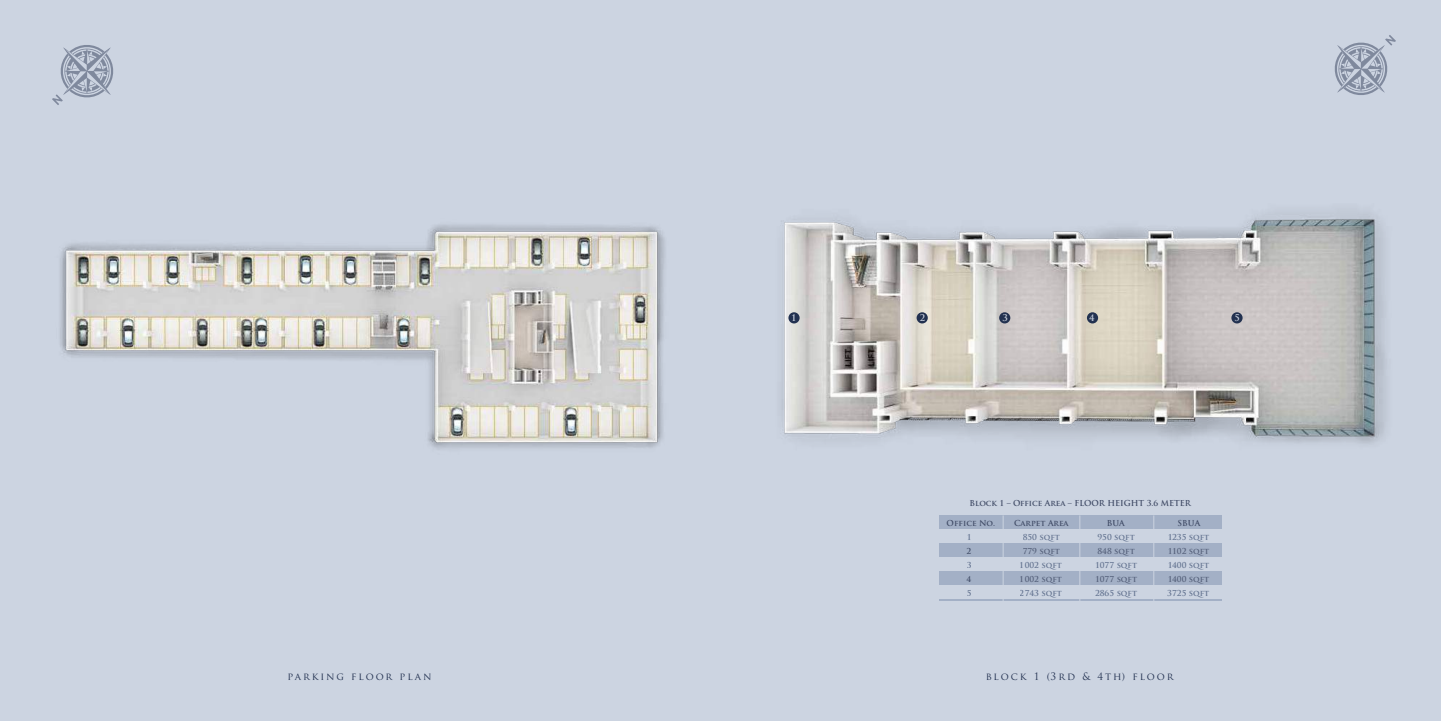
<style>
.page{position:relative;width:1441px;height:721px;background:#fff}
.page>*{position:absolute;margin:0;border:0;box-sizing:border-box;transform-origin:0 0}
.t1{font:10px "Trajan Pro";letter-spacing:.2em;color:#223150}
.t2{font:700 9px "Trajan Pro";color:#ccd4e1}
.t3{font:700 8px "Trajan Pro";color:#404b66}
.t4{font:700 8px "Trajan Pro";color:#7c8ba4}
</style>
<div class="page">
<div style="left:0;top:0;width:720px;height:720px;background:#ccd4e1"></div>
<div style="left:720px;top:0;width:720px;height:720px;background:#ccd4e1"></div>
<img style="left:781px;top:211px;width:606px;height:233px">
<img style="left:60px;top:225px;width:605px;height:224px">
<svg style="left:52px;top:45px;width:61px;height:60px"></svg>
<svg style="left:1334px;top:35px;width:61px;height:60px"></svg>
<div style="left:1087px;top:312px;width:11px;height:11px;background:#223150;border-radius:50%"></div>
<div style="left:1231px;top:312px;width:11px;height:11px;background:#223150;border-radius:50%"></div>
<div style="left:999px;top:312px;width:11px;height:11px;background:#223150;border-radius:50%"></div>
<div style="left:916px;top:312px;width:11px;height:11px;background:#223150;border-radius:50%"></div>
<div style="left:788px;top:312px;width:11px;height:11px;background:#223150;border-radius:50%"></div>
<div style="left:939px;top:515px;width:282px;height:14px;background:#a3b0c6"></div>
<div style="left:939px;top:543px;width:282px;height:13px;background:#a3b0c6"></div>
<div style="left:939px;top:570px;width:282px;height:14px;background:#a3b0c6"></div>
<hr style="left:1002px;top:515px;width:1px;height:86px;background:#ccd4e1">
<hr style="left:1079px;top:515px;width:1px;height:86px;background:#ccd4e1">
<hr style="left:1153px;top:515px;width:1px;height:86px;background:#ccd4e1">
<p class="t1" style="left:287px;top:670px;width:145px">PARKING FLOOR PLAN</p>
<p class="t2" style="left:791px;top:312px;width:7px">1</p>
<p class="t2" style="left:919px;top:312px;width:7px">2</p>
<p class="t2" style="left:1002px;top:312px;width:7px">3</p>
<p class="t2" style="left:1089px;top:312px;width:7px">4</p>
<p class="t2" style="left:1234px;top:312px;width:7px">5</p>
<p class="t3" style="left:969px;top:498px;width:223px">Block 1 – Office Area – FLOOR HEIGHT 3.6 METER</p>
<p class="t3" style="left:946px;top:518px;width:50px">Office No.</p>
<p class="t3" style="left:1014px;top:518px;width:56px">Carpet Area</p>
<p class="t3" style="left:1177px;top:518px;width:24px">SBUA</p>
<p class="t4" style="left:966px;top:532px;width:6px">1</p>
<p class="t4" style="left:1022px;top:532px;width:39px">850 sqft</p>
<p class="t4" style="left:1167px;top:532px;width:44px">1235 sqft</p>
<p class="t3" style="left:966px;top:546px;width:6px">2</p>
<p class="t3" style="left:1022px;top:546px;width:39px">779 sqft</p>
<p class="t3" style="left:1167px;top:546px;width:44px">1102 sqft</p>
<p class="t4" style="left:966px;top:560px;width:6px">3</p>
<p class="t4" style="left:1020px;top:560px;width:44px">1002 sqft</p>
<p class="t4" style="left:1167px;top:560px;width:44px">1400 sqft</p>
<p class="t3" style="left:966px;top:574px;width:6px">4</p>
<p class="t3" style="left:1020px;top:574px;width:44px">1002 sqft</p>
<p class="t3" style="left:1167px;top:574px;width:44px">1400 sqft</p>
<p class="t4" style="left:966px;top:587px;width:6px">5</p>
<p class="t4" style="left:1020px;top:587px;width:44px">2743 sqft</p>
<p class="t4" style="left:1167px;top:587px;width:44px">3725 sqft</p>
<p class="t3" style="left:1106px;top:518px;width:20px">BUA</p>
<p class="t4" style="left:1097px;top:532px;width:39px">950 sqft</p>
<p class="t3" style="left:1097px;top:546px;width:39px">848 sqft</p>
<p class="t4" style="left:1095px;top:560px;width:44px">1077 sqft</p>
<p class="t3" style="left:1095px;top:574px;width:44px">1077 sqft</p>
<p class="t4" style="left:1095px;top:587px;width:44px">2865 sqft</p>
<p class="t1" style="left:985px;top:670px;width:189px">BLOCK 1 (3RD &amp; 4TH) FLOOR</p>
</div>
